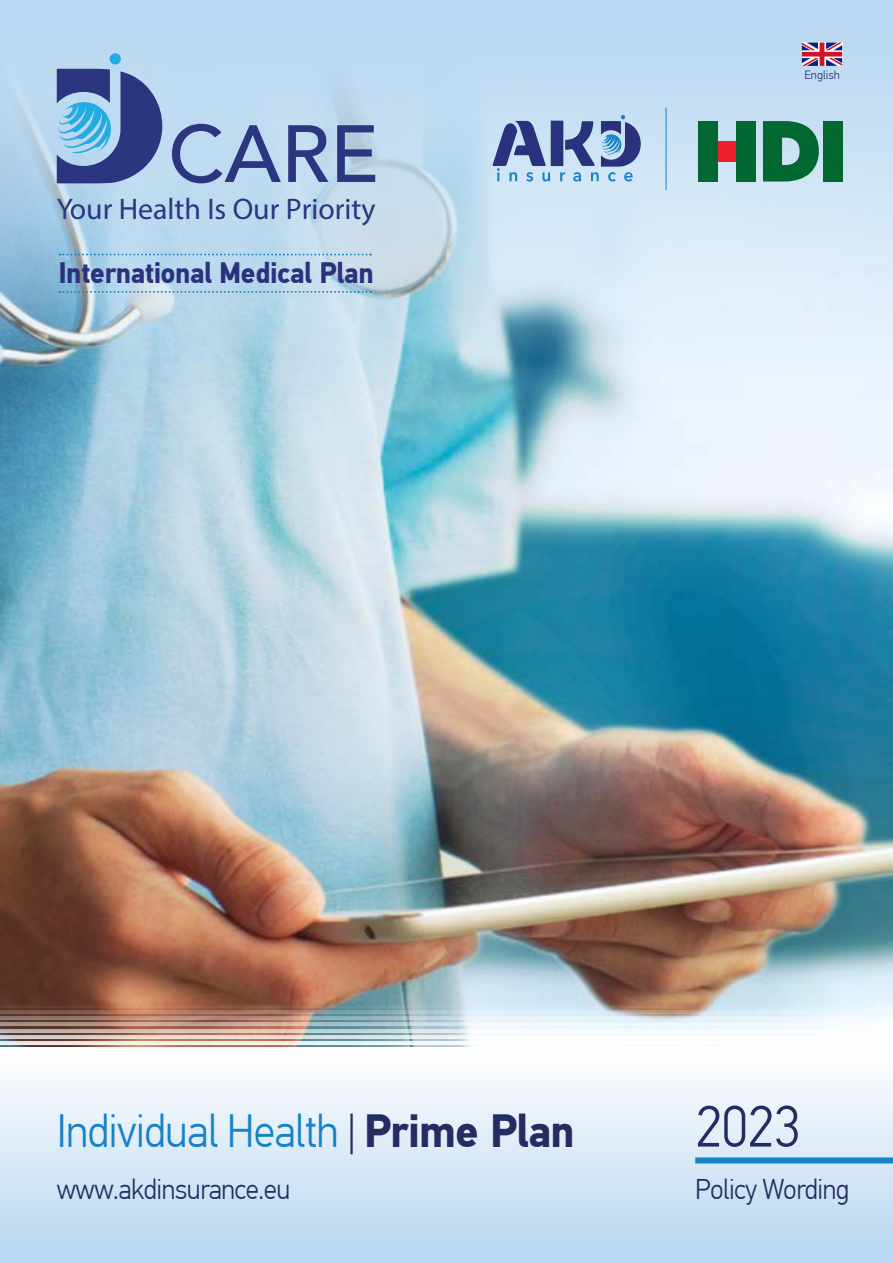
<style>
.page{position:relative;width:893px;height:1263px;background:#fff}
.page>*{position:absolute;margin:0;border:0;box-sizing:border-box;transform-origin:0 0}
.t1{font:300 58.5px "PF Din Text Pro";color:#242d62;scale:.95 1}
.t2{font:300 46.5px "PF Din Text Pro";letter-spacing:-.015em;color:#1782c5;scale:.95 1}
.t3{font:29.85px "Myriad Pro";color:#2c3580}
.t4{font:700 29.55px "PF Din Text Pro";letter-spacing:-.015em;color:#2a317d;scale:.95 1}
.t5{font:300 28.5px "PF Din Text Pro";letter-spacing:-.015em;color:#242d62;scale:.95 1}
.t6{font:300 12px "PF Din Text Pro";color:#2a317d}
.s1{color:#242d62}
.s2{font-weight:700;color:#242d62}
</style>
<div class="page">
<img style="left:0;top:398px;width:893px;height:648px">
<div style="left:0;top:1046px;width:893px;height:217px;background:linear-gradient(to bottom,#fff,#b6d5f0)"></div>
<hr style="left:0;top:1047px;width:893px;height:4px;background:#fff">
<svg style="left:0;top:1041px;width:893px;height:4px"></svg>
<hr style="left:0;top:1035px;width:893px;height:3px;background:#fff">
<svg style="left:0;top:1028px;width:893px;height:4px"></svg>
<svg style="left:0;top:1022px;width:893px;height:4px"></svg>
<svg style="left:0;top:1016px;width:893px;height:4px"></svg>
<svg style="left:0;top:1010px;width:893px;height:4px"></svg>
<svg style="left:0;top:1004px;width:893px;height:4px"></svg>
<svg style="left:0;top:0;width:893px;height:398px"></svg>
<div style="left:695px;top:1157px;width:198px;height:6px;background:#1782c5"></div>
<svg style="left:492px;top:121px;width:58px;height:60px"></svg>
<div style="left:551px;top:121px;width:12px;height:45px;background:#2a317d"></div>
<svg style="left:560px;top:115px;width:81px;height:66px"></svg>
<svg style="left:763px;top:121px;width:56px;height:60px"></svg>
<div style="left:824px;top:121px;width:19px;height:60px;background:#006830"></div>
<div style="left:717px;top:141px;width:19px;height:20px;background:#ed212b"></div>
<div style="left:736px;top:121px;width:19px;height:60px;background:#006830"></div>
<div style="left:698px;top:121px;width:19px;height:60px;background:#006830"></div>
<hr style="left:666px;top:108px;width:1px;height:82px;background:#1782c5">
<svg style="left:802px;top:43px;width:40px;height:23px"></svg>
<svg style="left:172px;top:124px;width:109px;height:59px"></svg>
<svg style="left:288px;top:125px;width:40px;height:57px"></svg>
<svg style="left:337px;top:125px;width:38px;height:57px"></svg>
<svg style="left:54px;top:69px;width:108px;height:114px"></svg>
<div style="left:110px;top:53px;width:11px;height:12px;background:#24abe2;border-radius:50%"></div>
<svg style="left:59px;top:254px;width:312px;height:1px"></svg>
<svg style="left:59px;top:291px;width:312px;height:2px"></svg>
<p class="t3" style="left:57px;top:190px;width:320px">Your Health Is Our Priority</p>
<p class="t4" style="left:58px;top:255px;width:333px">International Medical Plan</p>
<p class="t6" style="left:804px;top:68px;width:37px">English</p>
<h2 class="t2" style="left:57px;top:1104px;width:547px">Individual Health <span class="s1">|</span> <span class="s2">Prime Plan</span></h2>
<h1 class="t1" style="left:695px;top:1093px;width:112px">2023</h1>
<p class="t5" style="left:57px;top:1173px;width:247px">www.akdinsurance.eu</p>
<p class="t5" style="left:695px;top:1173px;width:164px">Policy Wording</p>
</div>
